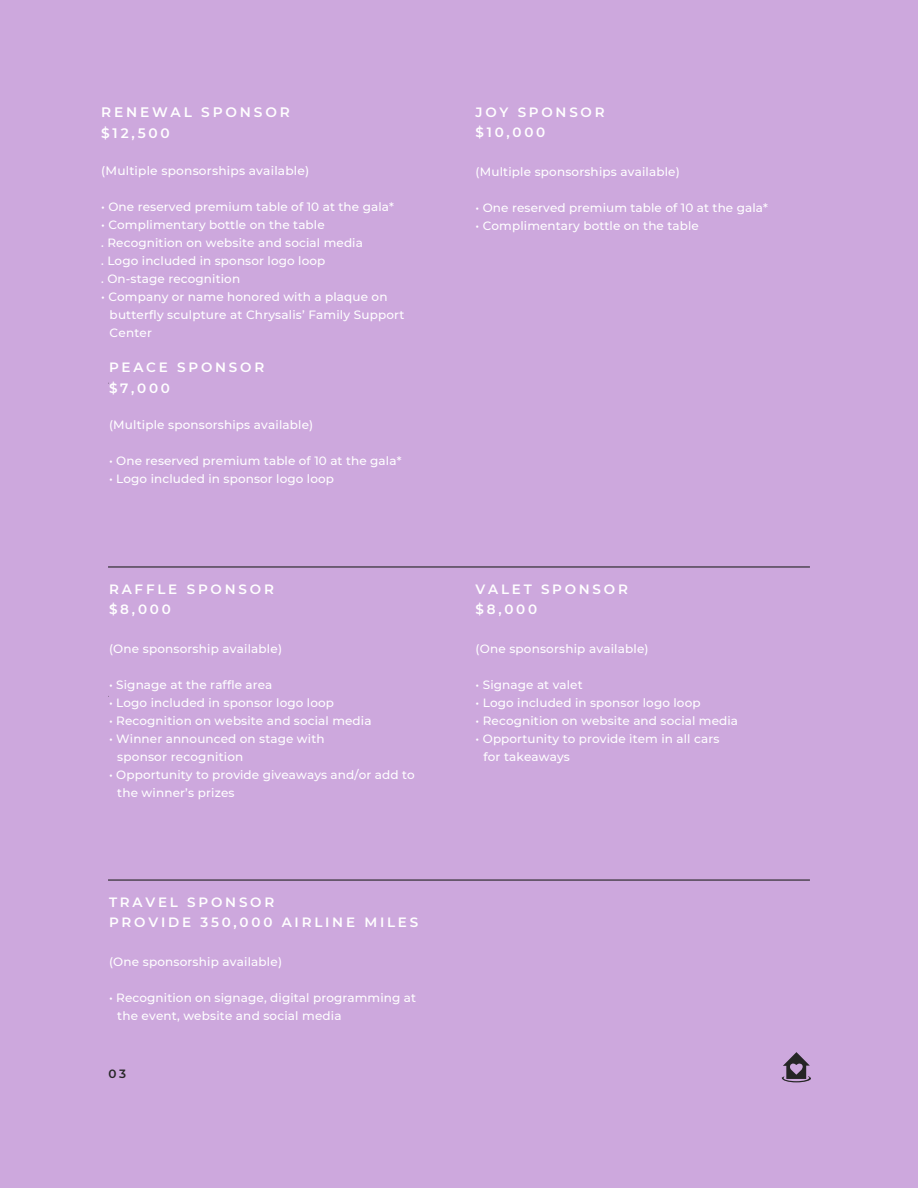
<style>
.page{position:relative;width:918px;height:1188px;background:#cda8dd}
.page>*{position:absolute;margin:0;border:0;box-sizing:border-box;transform-origin:0 0}
.t1{font:600 13.8px/20.7px "Montserrat";letter-spacing:.205em;color:#fff}
.t2{font:600 13.5px/20.2px "Montserrat";letter-spacing:.205em;color:#fff}
.t3{font:500 12.15px "Montserrat";letter-spacing:.015em;color:#fff}
.t4{font:500 12px/18px "Montserrat";letter-spacing:.01em;color:#fff}
.t5{font:600 12px "Montserrat";color:#252525}
</style>
<div class="page">
<hr style="left:108px;top:879px;width:702px;height:2px;background:#252525">
<hr style="left:108px;top:566px;width:702px;height:2px;background:#252525">
<svg style="left:781px;top:1052px;width:30px;height:30px"></svg>
<p class="t1" style="left:101px;top:102px;width:190px">RENEWAL SPONSOR $12,500</p>
<p class="t3" style="left:101px;top:163px;width:210px">(Multiple sponsorships available)</p>
<p class="t4" style="left:101px;top:198px;width:294px">• One reserved premium table of 10 at the gala*</p>
<p class="t4" style="left:101px;top:216px;width:225px">• Complimentary bottle on the table</p>
<p class="t4" style="left:101px;top:234px;width:263px">. Recognition on website and social media</p>
<p class="t4" style="left:101px;top:252px;width:226px">. Logo included in sponsor logo loop</p>
<p class="t4" style="left:101px;top:270px;width:140px">. On-stage recognition</p>
<p class="t4" style="left:101px;top:288px;width:288px">• Company or name honored with a plaque on</p>
<h1 class="t4" style="left:110px;top:306px;width:296px">butterfly sculpture at Chrysalis’ Family Support<br>Center</h1>
<p class="t2" style="left:109px;top:357px;width:157px">PEACE SPONSOR</p>
<p class="t2" style="left:109px;top:378px;width:62px">$7,000</p>
<h1 class="t4" style="left:109px;top:416px;width:206px">(Multiple sponsorships available)</h1>
<p class="t4" style="left:109px;top:452px;width:294px">• One reserved premium table of 10 at the gala*</p>
<p class="t4" style="left:109px;top:470px;width:227px">• Logo included in sponsor logo loop</p>
<p class="t2" style="left:109px;top:579px;width:166px">RAFFLE SPONSOR $8,000</p>
<p class="t4" style="left:109px;top:640px;width:175px">(One sponsorship available)</p>
<h1 class="t4" style="left:109px;top:676px;width:165px">• Signage at the raffle area</h1>
<h1 class="t4" style="left:109px;top:694px;width:227px">• Logo included in sponsor logo loop</h1>
<h1 class="t4" style="left:109px;top:712px;width:264px">• Recognition on website and social media</h1>
<h1 class="t4" style="left:109px;top:730px;width:217px">• Winner announced on stage with</h1>
<h2 class="t4" style="left:117px;top:748px;width:128px">sponsor recognition</h2>
<p class="t4" style="left:109px;top:766px;width:307px">• Opportunity to provide giveaways and/or add to</p>
<p class="t4" style="left:117px;top:784px;width:119px">the winner’s prizes</p>
<p class="t2" style="left:109px;top:892px;width:311px">TRAVEL SPONSOR<br>PROVIDE 350,000 AIRLINE MILES</p>
<h1 class="t4" style="left:109px;top:953px;width:175px">(One sponsorship available)</h1>
<p class="t4" style="left:109px;top:989px;width:309px">• Recognition on signage, digital programming at</p>
<p class="t4" style="left:117px;top:1007px;width:226px">the event, website and social media</p>
<h1 class="t5" style="left:108px;top:1067px;width:19px">03</h1>
<p class="t2" style="left:476px;top:102px;width:130px">JOY SPONSOR $10,000</p>
<p class="t4" style="left:476px;top:163px;width:206px">(Multiple sponsorships available)</p>
<p class="t4" style="left:476px;top:199px;width:294px">• One reserved premium table of 10 at the gala*</p>
<p class="t4" style="left:476px;top:217px;width:225px">• Complimentary bottle on the table</p>
<p class="t2" style="left:476px;top:579px;width:154px">VALET SPONSOR $8,000</p>
<p class="t4" style="left:476px;top:640px;width:175px">(One sponsorship available)</p>
<p class="t4" style="left:476px;top:676px;width:109px">• Signage at valet</p>
<p class="t4" style="left:476px;top:694px;width:227px">• Logo included in sponsor logo loop</p>
<p class="t4" style="left:476px;top:712px;width:264px">• Recognition on website and social media</p>
<p class="t4" style="left:476px;top:730px;width:245px">• Opportunity to provide item in all cars</p>
<h1 class="t4" style="left:483px;top:748px;width:88px">for takeaways</h1>
</div>
